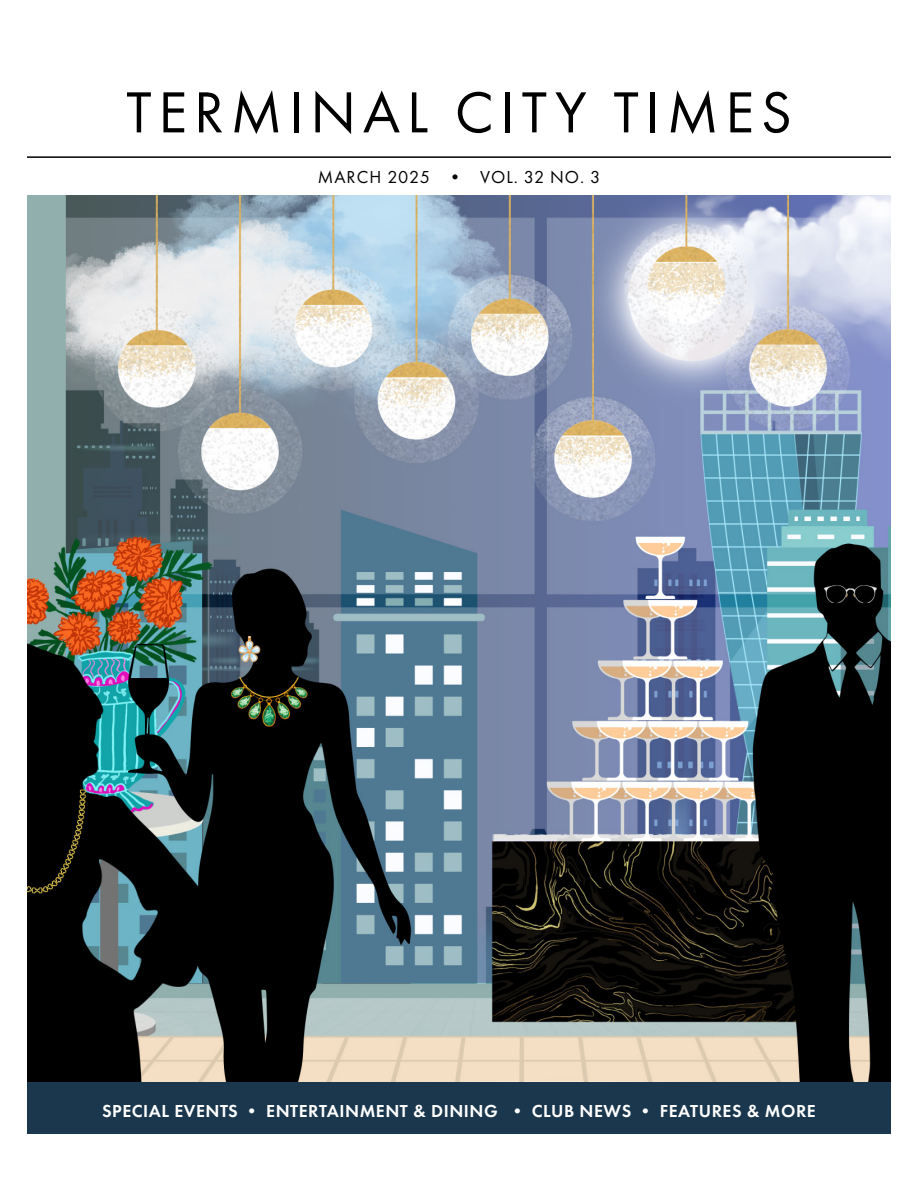
<style>
.page{position:relative;width:918px;height:1188px;background:#fff}
.page>*{position:absolute;margin:0;border:0;box-sizing:border-box;transform-origin:0 0}
.t1{font:60px "Futura PT";letter-spacing:.11em;color:#000}
.t2{font:600 18px "Futura PT";letter-spacing:.03em;color:#fff}
.t3{font:18px "Futura PT";letter-spacing:.05em;color:#000}
</style>
<div class="page">
<hr style="left:27px;top:156px;width:864px;height:2px;background:#000">
<div style="left:27px;top:1082px;width:864px;height:52px;background:#1a374d"></div>
<img style="left:27px;top:195px;width:864px;height:887px">
<h1 class="t1" style="left:126px;top:77px;width:667px">TERMINAL CITY TIMES</h1>
<p class="t3" style="left:318px;top:167px;width:284px">MARCH 2025 • VOL. 32 NO. 3</p>
<p class="t2" style="left:102px;top:1100px;width:715px">SPECIAL EVENTS • ENTERTAINMENT &amp; DINING • CLUB NEWS • FEATURES &amp; MORE</p>
</div>
